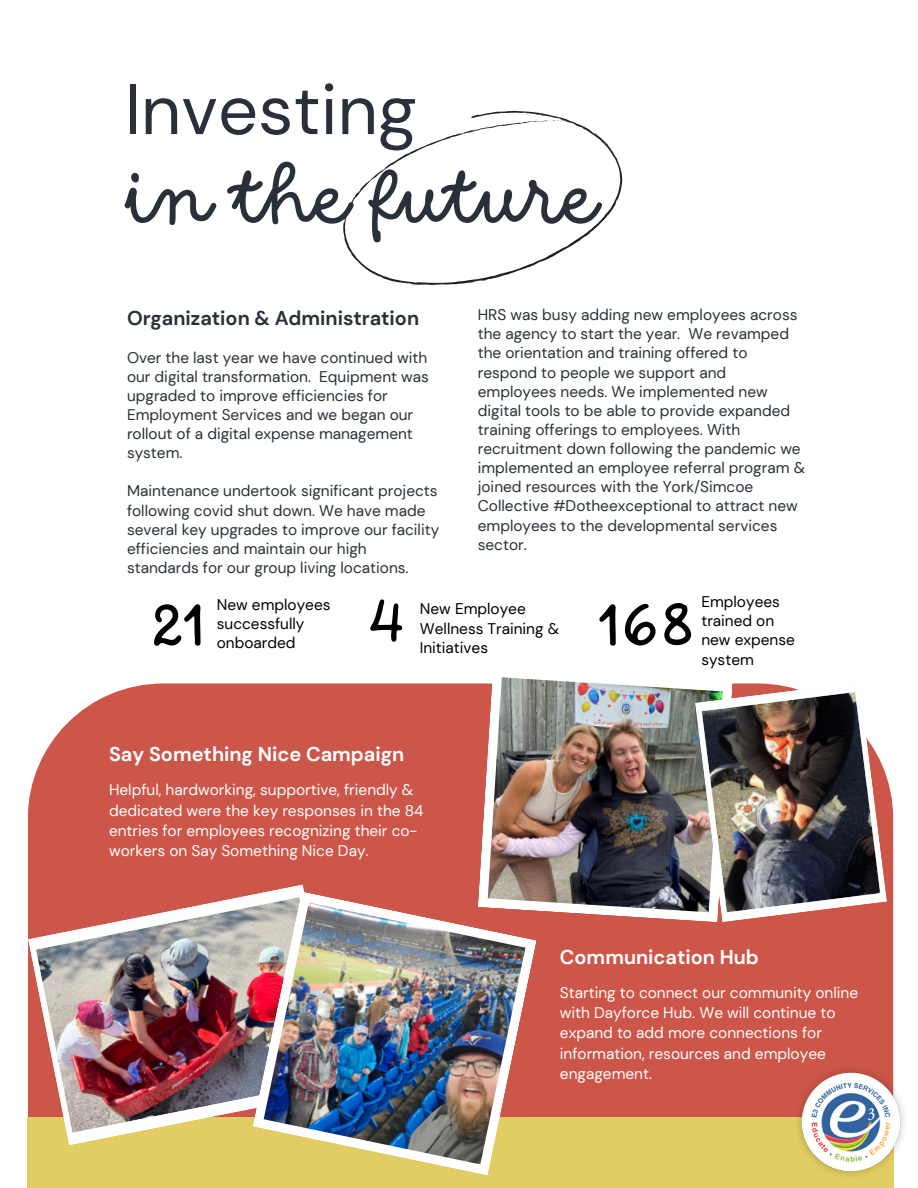
<style>
.page{position:relative;width:918px;height:1188px;background:#fff}
.page>*{position:absolute;margin:0;border:0;box-sizing:border-box;transform-origin:0 0}
.t1{font:78.9px "DO Script Regular";color:#293039}
.t2{font:70.5px "DM Sans";color:#293039}
.t3{font:65.4px "DO Script Regular";color:#000}
.t4{font:700 19.95px "DM Sans";color:#fff}
.t5{font:700 19.95px "DM Sans";color:#293039}
.t6{font:15.45px/19.2px "DM Sans";color:#293039}
.t7{font:15.45px/20.2px "DM Sans";color:#fff}
.t8{font:15.45px/19.2px "DM Sans";color:#000}
</style>
<div class="page">
<div style="left:28px;top:683px;width:865px;height:505px;background:#cd564a"></div>
<div style="left:27px;top:1117px;width:867px;height:71px;background:#e1cd63"></div>
<svg style="left:343px;top:111px;width:279px;height:174px"></svg>
<svg style="left:475px;top:280px;width:6px;height:2px"></svg>
<svg style="left:550px;top:118px;width:10px;height:4px"></svg>
<svg style="left:530px;top:121px;width:10px;height:2px"></svg>
<svg style="left:491px;top:125px;width:12px;height:4px"></svg>
<svg style="left:365px;top:266px;width:4px;height:6px"></svg>
<svg style="left:354px;top:257px;width:4px;height:3px"></svg>
<svg style="left:350px;top:202px;width:4px;height:4px"></svg>
<svg style="left:382px;top:167px;width:6px;height:4px"></svg>
<svg style="left:598px;top:218px;width:6px;height:5px"></svg>
<img style="left:798px;top:1065px;width:106px;height:110px">
<img style="left:478px;top:677px;width:217px;height:244px">
<img style="left:28px;top:884px;width:276px;height:261px">
<img style="left:253px;top:891px;width:284px;height:284px">
<img style="left:695px;top:683px;width:192px;height:239px">
<p class="t2" style="left:125px;top:64px;width:294px">Investing</p>
<p class="t1" style="left:127px;top:152px;width:473px">in the future</p>
<p class="t5" style="left:127px;top:305px;width:294px">Organization &amp; Administration</p>
<p class="t6" style="left:478px;top:305px;width:329px">HRS was busy adding new employees across the agency to start the year. We revamped the orientation and training offered to respond to people we support and employees needs. We implemented new digital tools to be able to provide expanded training offerings to employees. With recruitment down following the pandemic we implemented an employee referral program &amp; joined resources with the York/Simcoe Collective #Dotheexceptional to attract new employees to the developmental services sector.</p>
<p class="t6" style="left:127px;top:348px;width:303px">Over the last year we have continued with our digital transformation. Equipment was upgraded to improve efficiencies for Employment Services and we began our rollout of a digital expense management system.</p>
<p class="t6" style="left:127px;top:482px;width:314px">Maintenance undertook significant projects following covid shut down. We have made several key upgrades to improve our facility efficiencies and maintain our high standards for our group living locations.</p>
<p class="t8" style="left:420px;top:600px;width:141px">New Employee<br>Wellness Training &amp;<br>Initiatives</p>
<p class="t8" style="left:701px;top:592px;width:95px">Employees trained on new expense system</p>
<p class="t3" style="left:149px;top:587px;width:59px">21</p>
<p class="t8" style="left:217px;top:595px;width:115px">New employees successfully onboarded</p>
<p class="t3" style="left:368px;top:583px;width:40px">4</p>
<p class="t3" style="left:597px;top:587px;width:100px">168</p>
<p class="t4" style="left:109px;top:741px;width:297px">Say Something Nice Campaign</p>
<p class="t7" style="left:109px;top:780px;width:316px">Helpful, hardworking, supportive, friendly &amp; dedicated were the key responses in the 84 entries for employees recognizing their co&shy;workers on Say Something Nice Day.</p>
<p class="t4" style="left:560px;top:944px;width:201px">Communication Hub</p>
<p class="t7" style="left:560px;top:983px;width:300px">Starting to connect our community online with Dayforce Hub. We will continue to expand to add more connections for information, resources and employee engagement.</p>
</div>
